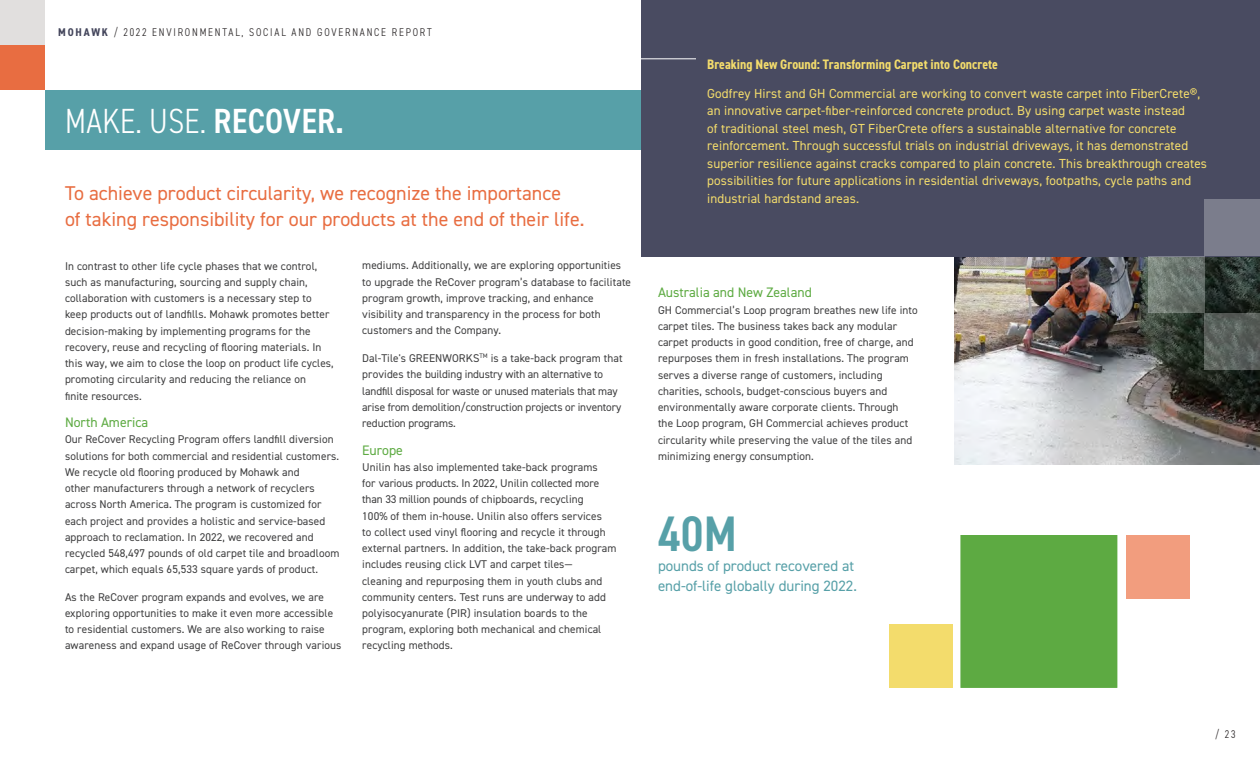
<style>
.page{position:relative;width:1260px;height:765px;background:#fff}
.page>*{position:absolute;margin:0;border:0;box-sizing:border-box;transform-origin:0 0}
.Call-out_Numbers{font:600 condensed 50px "DIN2014";color:#57a0a8}
.Section_Headings{font:300 condensed 35px "DIN2014";letter-spacing:.01em;color:#fff}
.Intro_Copy{font:20px/26.2px "DIN2014";color:#e86d41}
.Call-out_Pull-Quote_Body_Copy{font:15px/20px "DIN2014";color:#57a0a8}
.Yellow_Sidebar_Heading{font:700 condensed 13.75px "DIN2014";color:#f3dc6c}
.Subhead_Level_2{font:13.75px "DIN2014";color:#5daa42}
.Yellow_Sidebar_Copy{font:13.12px/17.5px "DIN2014";letter-spacing:.01em;color:#f3dc6c}
.Body_Copy{font:11.25px/16.2px "DIN2014";letter-spacing:.01em;color:#3e3e3f}
.Body_Copy-2{font:11.25px/16.2px "DIN2014";letter-spacing:-.01em;color:#3e3e3f}
.t1{font:300 condensed 11.25px "DIN2014";letter-spacing:.16em;color:#231f20}
.s1{font-weight:700;color:#44465c}
.s2{font-weight:600}
</style>
<div class="page">
<div style="left:45px;top:90px;width:702px;height:59px;background:#57a0a8"></div>
<img style="left:954px;top:256px;width:306px;height:208px">
<div style="left:641px;top:0;width:619px;height:256px;background:#494b61"></div>
<svg style="left:1148px;top:256px;width:57px;height:57px;background:#6f7972"></svg>
<svg style="left:1205px;top:313px;width:55px;height:57px;background:#5a615c"></svg>
<div style="left:1205px;top:199px;width:55px;height:57px;background:#7b7d8c"></div>
<hr style="left:598px;top:58px;width:98px;height:1px;background:#fff">
<div style="left:954px;top:529px;width:170px;height:165px;background:#5daa42;border:6px solid #fff"></div>
<div style="left:889px;top:624px;width:64px;height:64px;background:#f3dc6c"></div>
<div style="left:1127px;top:536px;width:63px;height:63px;background:#f29d7e"></div>
<div style="left:0;top:0;width:45px;height:45px;background:#e1dfde"></div>
<div style="left:0;top:45px;width:45px;height:45px;background:#e86d41"></div>
<p class="t1" style="left:58px;top:25px;width:375px"><span class="s1">MOHAWK</span> / 2022 ENVIRONMENTAL, SOCIAL AND GOVERNANCE REPORT</p>
<h1 class="Section_Headings" style="left:65px;top:100px;width:280px">MAKE. USE. <span class="s2">RECOVER.</span></h1>
<p class="Intro_Copy" style="left:65px;top:179px;width:521px">To achieve product circularity, we recognize the importance<br>of taking responsibility for our products at the end of their life.</p>
<p class="Body_Copy" style="left:65px;top:257px;width:270px">In contrast to other life cycle phases that we control, such as manufacturing, sourcing and supply chain, collaboration with customers is a necessary step to keep products out of landfills. Mohawk promotes better decision-making by implementing programs for the recovery, reuse and recycling of flooring materials. In this way, we aim to close the loop on product life cycles, promoting circularity and reducing the reliance on<br>finite resources.</p>
<p class="Subhead_Level_2" style="left:65px;top:414px;width:85px">North America</p>
<p class="Body_Copy" style="left:65px;top:431px;width:276px">Our ReCover Recycling Program offers landfill diversion solutions for both commercial and residential customers.<br>We recycle old flooring produced by Mohawk and<br>other manufacturers through a network of recyclers across North America. The program is customized for each project and provides a holistic and service-based approach to reclamation. In 2022, we recovered and recycled 548,497 pounds of old carpet tile and broadloom carpet, which equals 65,533 square yards of product.</p>
<p class="Body_Copy" style="left:65px;top:589px;width:278px">As the ReCover program expands and evolves, we are exploring opportunities to make it even more accessible to residential customers. We are also working to raise awareness and expand usage of ReCover through various</p>
<p class="Body_Copy" style="left:362px;top:257px;width:270px">mediums. Additionally, we are exploring opportunities to upgrade the ReCover program’s database to facilitate program growth, improve tracking, and enhance visibility and transparency in the process for both customers and the Company.</p>
<p class="Body_Copy-2" style="left:362px;top:350px;width:262px">Dal-Tile's GREENWORKS<sup>TM</sup> is a take-back program that provides the building industry with an alternative to landfill disposal for waste or unused materials that may arise from demolition/construction projects or inventory reduction programs.</p>
<p class="Subhead_Level_2" style="left:362px;top:441px;width:42px">Europe</p>
<p class="Body_Copy" style="left:362px;top:459px;width:256px">Unilin has also implemented take-back programs<br>for various products. In 2022, Unilin collected more than 33 million pounds of chipboards, recycling<br>100% of them in-house. Unilin also offers services<br>to collect used vinyl flooring and recycle it through external partners. In addition, the take-back program includes reusing click LVT and carpet tiles—<br>cleaning and repurposing them in youth clubs and community centers. Test runs are underway to add polyisocyanurate (PIR) insulation boards to the program, exploring both mechanical and chemical recycling methods.</p>
<p class="Yellow_Sidebar_Heading" style="left:707px;top:55px;width:292px">Breaking New Ground: Transforming Carpet into Concrete</p>
<p class="Yellow_Sidebar_Copy" style="left:707px;top:84px;width:501px">Godfrey Hirst and GH Commercial are working to convert waste carpet into FiberCrete®, an innovative carpet-fiber‑reinforced concrete product. By using carpet waste instead<br>of traditional steel mesh, GT FiberCrete offers a sustainable alternative for concrete reinforcement. Through successful trials on industrial driveways, it has demonstrated superior resilience against cracks compared to plain concrete. This breakthrough creates possibilities for future applications in residential driveways, footpaths, cycle paths and industrial hardstand areas.</p>
<p class="Subhead_Level_2" style="left:658px;top:284px;width:155px">Australia and New Zealand</p>
<p class="Body_Copy" style="left:658px;top:302px;width:261px">GH Commercial’s Loop program breathes new life into carpet tiles. The business takes back any modular carpet products in good condition, free of charge, and repurposes them in fresh installations. The program serves a diverse range of customers, including charities, schools, budget-conscious buyers and environmentally aware corporate clients. Through<br>the Loop program, GH Commercial achieves product circularity while preserving the value of the tiles and minimizing energy consumption.</p>
<p class="Call-out_Numbers" style="left:658px;top:500px;width:81px">40M</p>
<p class="Call-out_Pull-Quote_Body_Copy" style="left:658px;top:555px;width:200px">pounds of product recovered at end‑of‑life globally during 2022.</p>
<p class="t1" style="left:1215px;top:727px;width:22px">/ 23</p>
</div>
